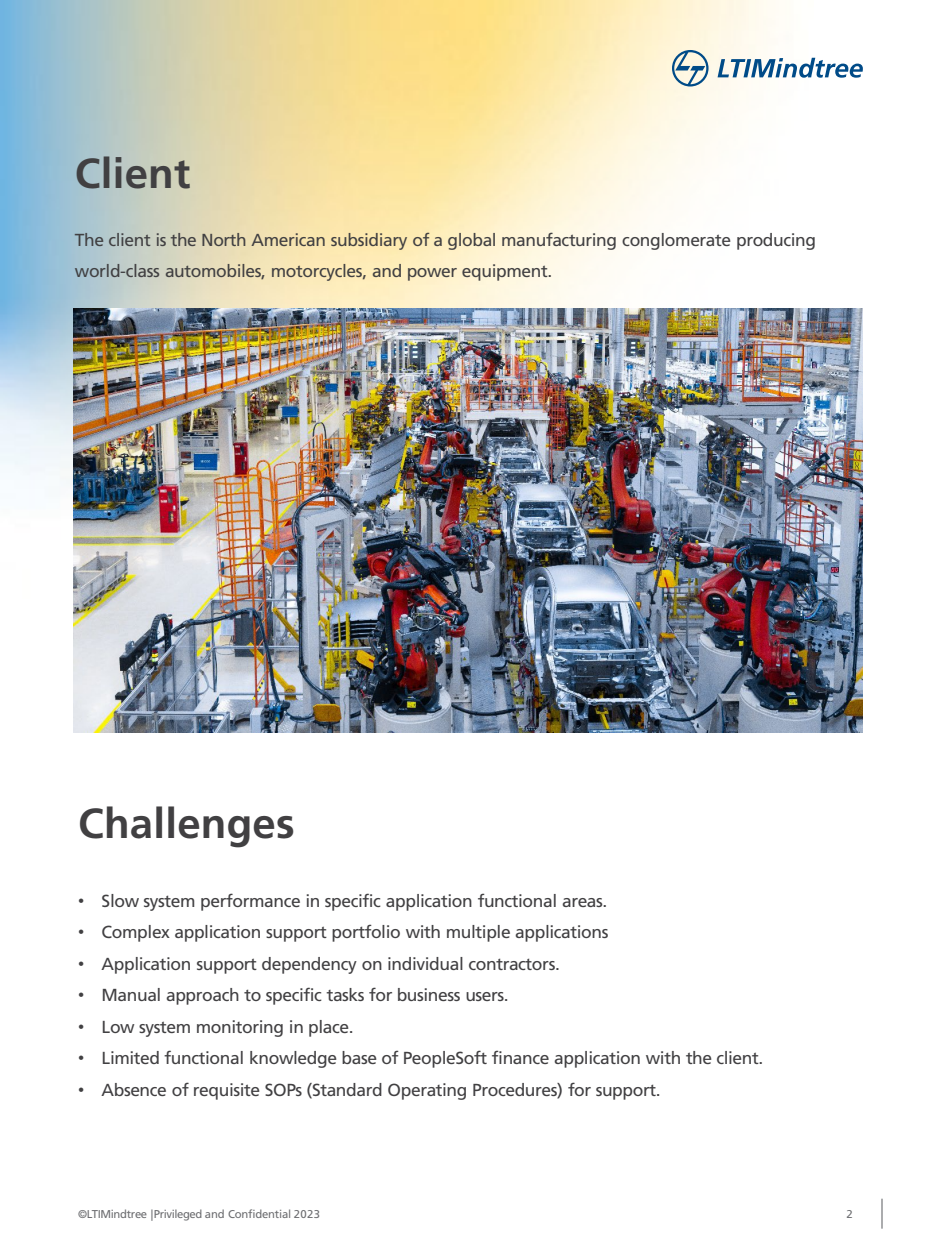
<style>
.page{position:relative;width:945px;height:1260px;background:#fff}
.page>*{position:absolute;margin:0;border:0;box-sizing:border-box;transform-origin:0 0}
.t1{font:700 42px "Frutiger LT Pro";letter-spacing:.005em;color:#414042}
.t2{font:17.5px/31.5px "Frutiger LT Pro";letter-spacing:-.025em;color:#414042}
.Slide{font:11.38px "Frutiger LT Pro";letter-spacing:-.02em;color:#6d6e71}
.s1{font-family:"Arial"}
</style>
<div class="page">
<img style="left:0;top:0;width:813px;height:598px">
<hr style="left:881px;top:1199px;width:2px;height:30px;background:#808285">
<svg style="left:672px;top:50px;width:37px;height:37px"></svg>
<svg style="left:718px;top:58px;width:145px;height:20px"></svg>
<img style="left:74px;top:308px;width:789px;height:424px">
<h2 class="t1" style="left:75px;top:149px;width:117px">Client</h2>
<p class="t2" style="left:75px;top:224px;width:743px">The client is the North American subsidiary of a global manufacturing conglomerate producing world-class automobiles, motorcycles, and power equipment.</p>
<p class="t1" style="left:78px;top:799px;width:218px">Challenges</p>
<p class="t2" style="left:78px;top:885px;width:531px"><span class="s1">•</span> Slow system performance in specific application functional areas.</p>
<p class="t2" style="left:78px;top:916px;width:532px"><span class="s1">•</span> Complex application support portfolio with multiple applications</p>
<p class="t2" style="left:78px;top:948px;width:483px"><span class="s1">•</span> Application support dependency on individual contractors.</p>
<p class="t2" style="left:78px;top:979px;width:432px"><span class="s1">•</span> Manual approach to specific tasks for business users.</p>
<p class="t2" style="left:78px;top:1011px;width:277px"><span class="s1">•</span> Low system monitoring in place.</p>
<p class="t2" style="left:78px;top:1042px;width:687px"><span class="s1">•</span> Limited functional knowledge base of PeopleSoft finance application with the client.</p>
<p class="t2" style="left:78px;top:1074px;width:584px"><span class="s1">•</span> Absence of requisite SOPs (Standard Operating Procedures) for support.</p>
<p class="Slide" style="left:78px;top:1207px;width:244px">©LTIMindtree |Privileged and Confidential 2023</p>
<p class="Slide" style="left:846px;top:1207px;width:8px">2</p>
</div>
